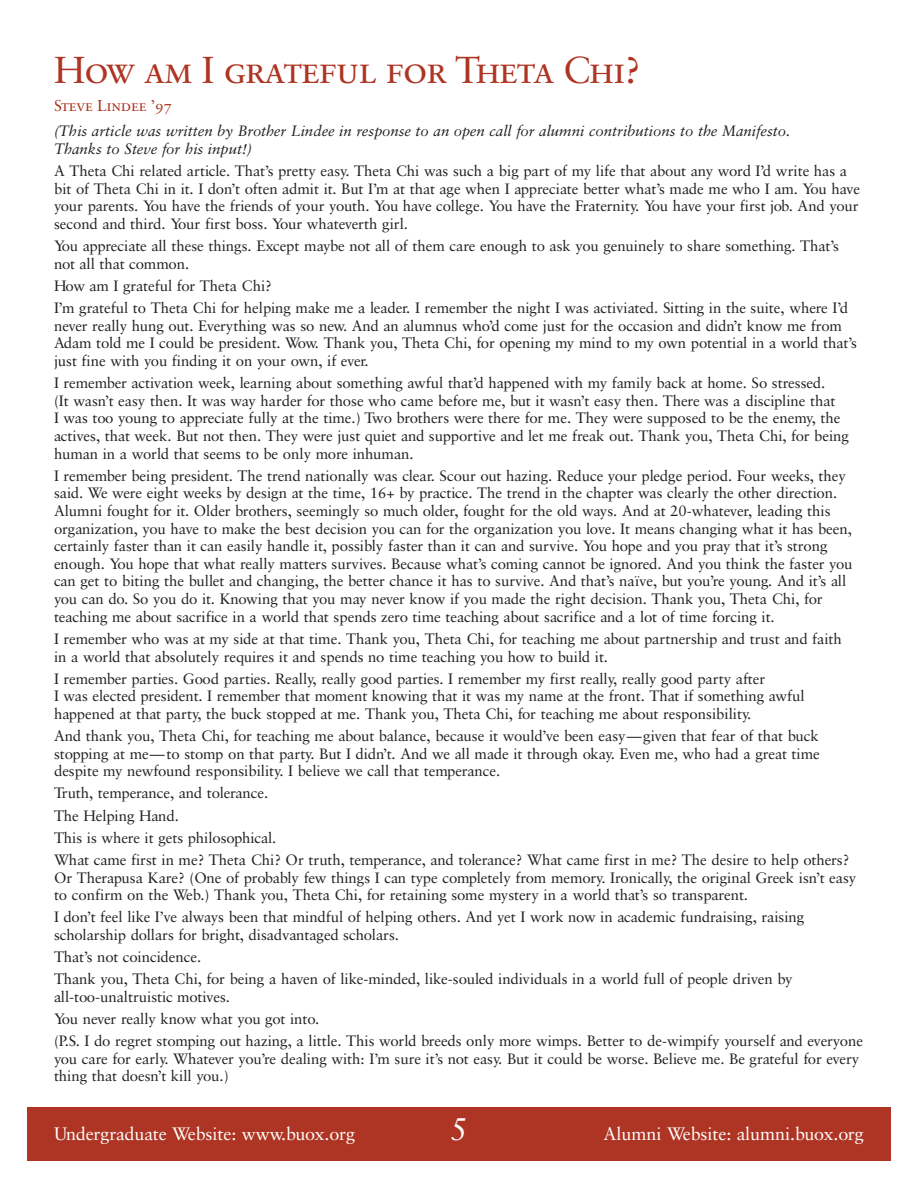
<style>
.page{position:relative;width:918px;height:1188px;background:#fff}
.page>*{position:absolute;margin:0;border:0;box-sizing:border-box;transform-origin:0 0}
.t1{font:37.5px "Sabon Roman SC";letter-spacing:-.035em;color:#ae3523}
.t2{font:31.5px "Sabon";color:#fff}
.t3{font:18px "Sabon";color:#fff}
.t4{font:15.75px "Sabon Roman SC";letter-spacing:-.015em;color:#ae3523}
.t5{font:15px/17.7px "Sabon";color:#231f20}
.t6{font:italic 15px/17.7px "Sabon";color:#231f20}
</style>
<div class="page">
<div style="left:27px;top:1107px;width:864px;height:54px;background:#ae3523"></div>
<h1 class="t1" style="left:54px;top:54px;width:588px">How am I grateful for Theta Chi?</h1>
<p class="t4" style="left:54px;top:99px;width:120px">Steve Lindee ’97</p>
<p class="t6" style="left:54px;top:123px;width:738px">(This article was written by Brother Lindee in response to an open call for alumni contributions to the Manifesto.<br>Thanks to Steve for his input!)</p>
<p class="t5" style="left:54px;top:163px;width:808px">A Theta Chi related article. That’s pretty easy. Theta Chi was such a big part of my life that about any word I’d write has a bit of Theta Chi in it. I don’t often admit it. But I’m at that age when I appreciate better what’s made me who I am. You have your parents. You have the friends of your youth. You have college. You have the Fraternity. You have your first job. And your second and third. Your first boss. Your whateverth girl.</p>
<p class="t5" style="left:54px;top:238px;width:786px">You appreciate all these things. Except maybe not all of them care enough to ask you genuinely to share something. That’s not all that common.</p>
<p class="t5" style="left:54px;top:276px;width:796px;line-height:22.2px">How am I grateful for Theta Chi?<br>I’m grateful to Theta Chi for helping make me a leader. I remember the night I was activiated. Sitting in the suite, where I’d</p>
<p class="t5" style="left:54px;top:318px;width:804px">never really hung out. Everything was so new. And an alumnus who’d come just for the occasion and didn’t know me from<br>Adam told me I could be president. Wow. Thank you, Theta Chi, for opening my mind to my own potential in a world that’s just fine with you finding it on your own, if ever.</p>
<p class="t5" style="left:54px;top:375px;width:797px">I remember activation week, learning about something awful that’d happened with my family back at home. So stressed.<br>(It wasn’t easy then. It was way harder for those who came before me, but it wasn’t easy then. There was a discipline that<br>I was too young to appreciate fully at the time.) Two brothers were there for me. They were supposed to be the enemy, the actives, that week. But not then. They were just quiet and supportive and let me freak out. Thank you, Theta Chi, for being human in a world that seems to be only more inhuman.</p>
<p class="t5" style="left:54px;top:468px;width:800px">I remember being president. The trend nationally was clear. Scour out hazing. Reduce your pledge period. Four weeks, they said. We were eight weeks by design at the time, 16+ by practice. The trend in the chapter was clearly the other direction.<br>Alumni fought for it. Older brothers, seemingly so much older, fought for the old ways. And at 20-whatever, leading this organization, you have to make the best decision you can for the organization you love. It means changing what it has been, certainly faster than it can easily handle it, possibly faster than it can and survive. You hope and you pray that it’s strong enough. You hope that what really matters survives. Because what’s coming cannot be ignored. And you think the faster you can get to biting the bullet and changing, the better chance it has to survive. And that’s naïve, but you’re young. And it’s all you can do. So you do it. Knowing that you may never know if you made the right decision. Thank you, Theta Chi, for teaching me about sacrifice in a world that spends zero time teaching about sacrifice and a lot of time forcing it.</p>
<p class="t5" style="left:54px;top:631px;width:789px">I remember who was at my side at that time. Thank you, Theta Chi, for teaching me about partnership and trust and faith in a world that absolutely requires it and spends no time teaching you how to build it.</p>
<p class="t5" style="left:54px;top:671px;width:752px">I remember parties. Good parties. Really, really good parties. I remember my first really, really good party after<br>I was elected president. I remember that moment knowing that it was my name at the front. That if something awful happened at that party, the buck stopped at me. Thank you, Theta Chi, for teaching me about responsibility.</p>
<p class="t5" style="left:54px;top:728px;width:767px;text-align:justify">And thank you, Theta Chi, for teaching me about balance, because it would’ve been easy—given that fear of that buck stopping at me—to stomp on that party. But I didn’t. And we all made it through okay. Even me, who had a great time despite my newfound responsibility. I believe we call that temperance.</p>
<p class="t5" style="left:54px;top:783px;width:797px;line-height:22.2px">Truth, temperance, and tolerance.<br>The Helping Hand.<br>This is where it gets philosophical.<br>What came first in me? Theta Chi? Or truth, temperance, and tolerance? What came first in me? The desire to help others?</p>
<p class="t5" style="left:54px;top:870px;width:804px">Or Therapusa Kare? (One of probably few things I can type completely from memory. Ironically, the original Greek isn’t easy to confirm on the Web.) Thank you, Theta Chi, for retaining some mystery in a world that’s so transparent.</p>
<p class="t5" style="left:54px;top:909px;width:752px">I don’t feel like I’ve always been that mindful of helping others. And yet I work now in academic fundraising, raising scholarship dollars for bright, disadvantaged scholars.</p>
<p class="t5" style="left:54px;top:947px;width:740px;line-height:22.2px">That’s not coincidence.<br>Thank you, Theta Chi, for being a haven of like-minded, like-souled individuals in a world full of people driven by</p>
<p class="t5" style="left:54px;top:987px;width:811px;line-height:22.2px">all-too-unaltruistic motives.<br>You never really know what you got into.<br>(P.S. I do regret stomping out hazing, a little. This world breeds only more wimps. Better to de-wimpify yourself and everyone</p>
<p class="t5" style="left:54px;top:1051px;width:807px">you care for early. Whatever you’re dealing with: I’m sure it’s not easy. But it could be worse. Believe me. Be grateful for every thing that doesn’t kill you.)</p>
<p class="t3" style="left:54px;top:1126px;width:303px">Undergraduate Website: www.buox.org</p>
<h2 class="t2" style="left:450px;top:1116px;width:19px">5</h2>
<p class="t3" style="left:604px;top:1126px;width:262px">Alumni Website: alumni.buox.org</p>
</div>
